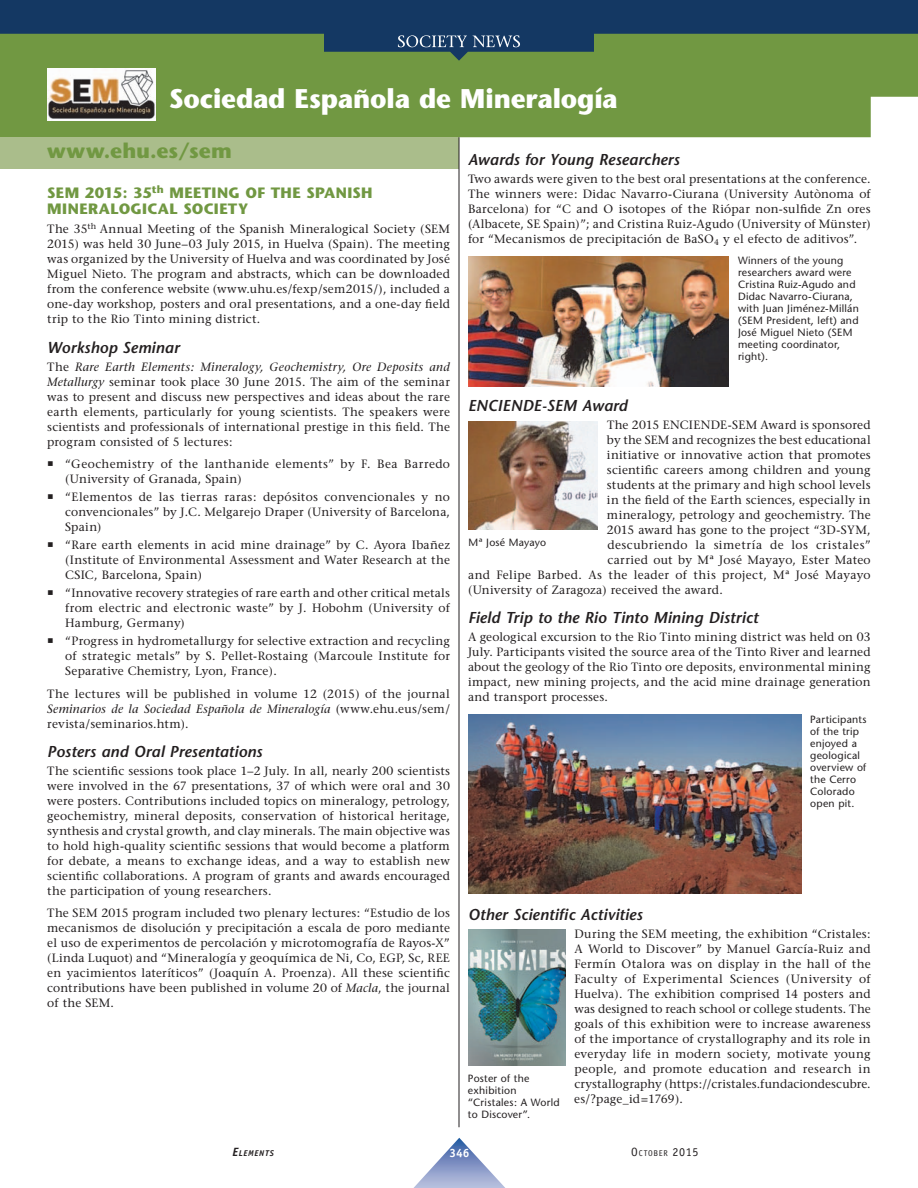
<style>
.page{position:relative;width:918px;height:1188px;background:#fff}
.page>*{position:absolute;margin:0;border:0;box-sizing:border-box;transform-origin:0 0}
.t1{font:700 27px "Stone Sans";letter-spacing:-.005em;color:#fff;scale:.96 1}
.t2{font:700 21px "Stone Sans";letter-spacing:.01em;color:#719842}
.t3{font:italic 600 15.75px "Stone Sans";letter-spacing:.005em;color:#231f20}
.t4{font:700 15px/15.8px "Stone Sans";letter-spacing:.025em;color:#719842}
.t5{font:12px/15px "Stone Serif";letter-spacing:.015em;color:#231f20;text-align:justify}
.t6{font:12px "Stone Serif";letter-spacing:.035em;color:#231f20}
.t7{font:700 12px "Officina Sans";color:#fff}
.t8{font:10.5px/12px "Stone Sans";letter-spacing:.02em;color:#231f20}
.t9{font:8.4px "Officina Sans";letter-spacing:.085em;color:#231f20}
.t10{font:italic 700 8.4px "Officina Sans";letter-spacing:.08em;color:#231f20}
.s1{font-style:italic}
.s2{font-size:12px}
</style>
<div class="page">
<img style="left:468px;top:421px;width:130px;height:109px">
<img style="left:468px;top:929px;width:97px;height:136px">
<div style="left:0;top:61px;width:918px;height:76px;background:#719842"></div>
<div style="left:0;top:137px;width:459px;height:32px;background:#aabd8b"></div>
<hr style="left:459px;top:137px;width:1px;height:990px;background:#231f20">
<img style="left:47px;top:69px;width:108px;height:52px">
<img style="left:468px;top:715px;width:333px;height:178px">
<img style="left:468px;top:256px;width:261px;height:131px">
<svg style="left:0;top:0;width:918px;height:61px;background:#365b56"></svg>
<svg style="left:398px;top:35px;width:122px;height:12px"></svg>
<svg style="left:413px;top:1138px;width:92px;height:50px"></svg>
<h1 class="t1" style="left:169px;top:88px;width:469px">Sociedad Española de Mineralogía</h1>
<h2 class="t2" style="left:47px;top:143px;width:186px">www.ehu.es/sem</h2>
<p class="t4" style="left:47px;top:186px;width:327px">SEM 2015: 35<sup>th</sup> MEETING OF THE SPANISH<br>MINERALOGICAL SOCIETY</p>
<p class="t5" style="left:47px;top:223px;width:404px">The 35<sup>th</sup> Annual Meeting of the Spanish Mineralogical Society (SEM 2015) was held 30 June–03 July 2015, in Huelva (Spain). The meeting was organized by the University of Huelva and was coordinated by José Miguel Nieto. The program and abstracts, which can be downloaded from the conference website (www.uhu.es/fexp/sem2015/), included a one-day workshop, posters and oral presentations, and a one-day field trip to the Rio Tinto mining district.</p>
<h3 class="t3" style="left:47px;top:341px;width:134px">Workshop Seminar</h3>
<p class="t5" style="left:47px;top:360px;width:404px">The <span class="s1">Rare Earth Elements: Mineralogy, Geochemistry, Ore Deposits and Metallurgy</span> seminar took place 30 June 2015. The aim of the seminar was to present and discuss new perspectives and ideas about the rare earth elements, particularly for young scientists. The speakers were scientists and professionals of international prestige in this field. The program consisted of 5 lectures:</p>
<p class="t5" style="left:65px;top:457px;width:386px">“Geochemistry of the lanthanide elements” by F. Bea Barredo (University of Granada, Spain)</p>
<p class="t5" style="left:65px;top:490px;width:386px">“Elementos de las tierras raras: depósitos convencionales y no convencionales” by J.C. Melgarejo Draper (University of Barcelona, Spain)</p>
<p class="t5" style="left:65px;top:538px;width:386px">“Rare earth elements in acid mine drainage” by C. Ayora Ibañez (Institute of Environmental Assessment and Water Research at the CSIC, Barcelona, Spain)</p>
<p class="t5" style="left:65px;top:586px;width:386px">“Innovative recovery strategies of rare earth and other critical metals from electric and electronic waste” by J. Hobohm (University of Hamburg, Germany)</p>
<p class="t5" style="left:65px;top:634px;width:386px">“Progress in hydrometallurgy for selective extraction and recycling of strategic metals” by S. Pellet-Rostaing (Marcoule Institute for Separative Chemistry, Lyon, France).</p>
<p class="t5" style="left:47px;top:687px;width:404px">The lectures will be published in volume 12 (2015) of the journal <span class="s1">Seminarios de la Sociedad Española de Mineralogía</span> (www.ehu.eus/sem/ revista/seminarios.htm).</p>
<h3 class="t3" style="left:47px;top:745px;width:217px">Posters and Oral Presentations</h3>
<p class="t5" style="left:47px;top:764px;width:404px">The scientific sessions took place 1–2 July. In all, nearly 200 scientists were involved in the 67 presentations, 37 of which were oral and 30 were posters . Contributions included topics on mineralogy, petrology, geochemistry, mineral deposits, conservation of historical heritage, synthesis and crystal growth, and clay minerals. The main objective was to hold high-quality scientific sessions that would become a platform for debate, a means to exchange ideas, and a way to establish new scientific collaborations. A program of grants and awards encouraged the participation of young researchers.</p>
<p class="t5" style="left:47px;top:907px;width:404px">The SEM 2015 program included two plenary lectures: “Estudio de los mecanismos de disolución y precipitación a escala de poro mediante el uso de experimentos de percolación y microtomografía de Rayos-X” (Linda Luquot) and “Mineralogía y geoquímica de Ni, Co, EGP, Sc, REE en yacimientos lateríticos” (Joaquín A. Proenza). All these scientific contributions have been published in volume 20 of <span class="s1">Macla</span>, the journal of the SEM.</p>
<h3 class="t3" style="left:468px;top:154px;width:213px">Awards for Young Researchers</h3>
<p class="t5" style="left:468px;top:173px;width:404px">Two awards were given to the best oral presentations at the conference.<br>The winners were: Didac Navarro-Ciurana (University Autònoma of Barcelona) for “C and O isotopes of the Riópar non-sulfide Zn ores (Albacete, SE Spain)”; and Cristina Ruiz-Agudo (University of Münster) for “Mecanismos de precipitación de BaSO<sub>4</sub> y el efecto de aditivos”.</p>
<p class="t8" style="left:738px;top:256px;width:122px">Winners of the young researchers award were<br>Cristina Ruiz-Agudo and<br>Didac Navarro-Ciurana, with Juan Jiménez-Millán (SEM President, left) and<br>José Miguel Nieto (SEM meeting coordinator, right).</p>
<h3 class="t3" style="left:468px;top:399px;width:161px">ENCIENDE-SEM Award</h3>
<p class="t5" style="left:607px;top:418px;width:265px">The 2015 ENCIENDE-SEM Award is sponsored</p>
<p class="t5" style="left:607px;top:433px;width:265px">by the SEM and recognizes the best educational</p>
<p class="t5" style="left:607px;top:448px;width:265px">initiative or innovative action that promotes</p>
<p class="t5" style="left:607px;top:463px;width:265px">scientific careers among children and young</p>
<p class="t5" style="left:607px;top:478px;width:265px">students at the primary and high school levels</p>
<p class="t5" style="left:607px;top:493px;width:265px">in the field of the Earth sciences, especially in</p>
<p class="t5" style="left:607px;top:508px;width:265px">mineralogy, petrology and geochemistry. The</p>
<p class="t5" style="left:607px;top:523px;width:265px">2015 award has gone to the project “3D-SYM,</p>
<p class="t6" style="left:608px;top:540px;width:265px">descubriendo la simetría de los cristales”</p>
<p class="t5" style="left:608px;top:553px;width:265px">carried out by Mª José Mayayo, Ester Mateo</p>
<p class="t5" style="left:468px;top:568px;width:404px">and Felipe Barbed. As the leader of this project, Mª José Mayayo</p>
<p class="t5" style="left:468px;top:583px;width:256px">(University of Zaragoza) received the award.</p>
<h3 class="t3" style="left:468px;top:611px;width:292px">Field Trip to the Rio Tinto Mining District</h3>
<p class="t5" style="left:468px;top:630px;width:404px">A geological excursion to the Rio Tinto mining district was held on 03<br>July. Participants visited the source area of the Tinto River and learned about the geology of the Rio Tinto ore deposits, environmental mining impact, new mining projects, and the acid mine drainage generation and transport processes.</p>
<p class="t8" style="left:469px;top:537px;width:79px">Mª José Mayayo</p>
<p class="t8" style="left:810px;top:714px;width:58px">Participants of the trip enjoyed a geological overview of the Cerro<br>Colorado open pit.</p>
<h3 class="t3" style="left:468px;top:908px;width:176px">Other Scientific Activities</h3>
<p class="t5" style="left:574px;top:927px;width:298px">During the SEM meeting, the exhibition “Cristales:<br>A World to Discover” by Manuel García-Ruiz and Fermín Otalora was on display in the hall of the Faculty of Experimental Sciences (University of Huelva). The exhibition comprised 14 posters and was designed to reach school or college students. The goals of this exhibition were to increase awareness of the importance of crystallography and its role in everyday life in modern society, motivate young people, and promote education and research in crystallography (https://cristales.fundaciondescubre. es/?page_id=1769).</p>
<p class="t8" style="left:468px;top:1073px;width:93px">Poster of the exhibition “Cristales: A World to Discover”.</p>
<p class="t10" style="left:232px;top:1150px;width:43px"><span class="s2">E</span>LEMENTS</p>
<p class="t7" style="left:449px;top:1149px;width:22px">346</p>
<p class="t9" style="left:631px;top:1150px;width:69px"><span class="s2">O</span>CTOBER <span class="s2">2015</span></p>
</div>
